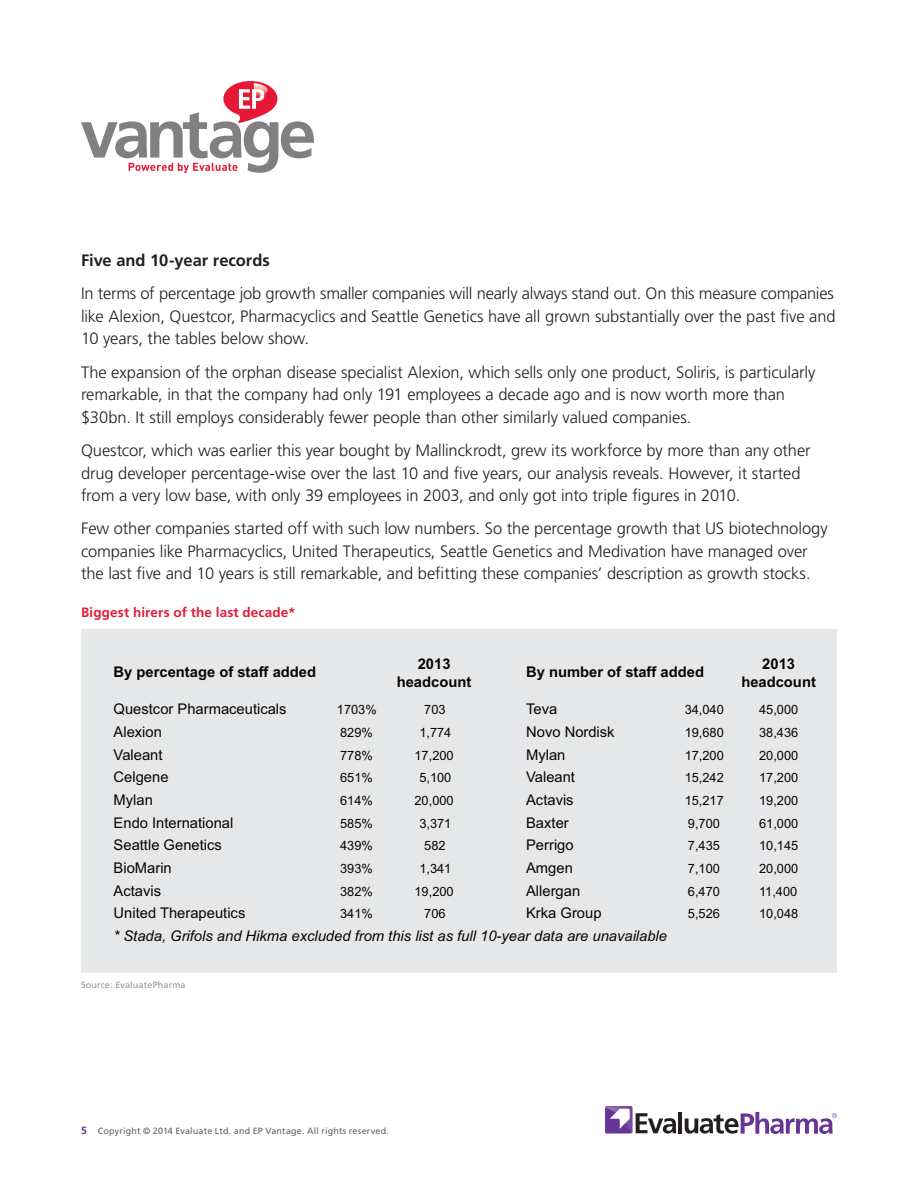
<style>
.page{position:relative;width:918px;height:1188px;background:#fff}
.page>*{position:absolute;margin:0;border:0;box-sizing:border-box;transform-origin:0 0}
.t1{font:300 16.5px/22.5px "Frutiger";letter-spacing:-.005em;color:#231f20}
.t2{font:700 16.5px "Frutiger";color:#231f20}
.t3{font:14.7px "Arial";color:#040503}
.t4{font:italic 14.7px "Arial";color:#040503}
.t5{font:700 14.7px/17.9px "Arial";color:#040503;text-align:center}
.t6{font:700 13.5px "Frutiger";letter-spacing:.01em;color:#e31c38}
.t7{font:12.75px "Arial";color:#040503}
.t8{font:9px "Frutiger";letter-spacing:.02em;color:#636366}
.t9{font:9px "Frutiger";letter-spacing:.02em;color:#939598}
.s1{font-weight:700;font-size:10.5px;color:#642d89}
</style>
<div class="page">
<hr style="left:678px;top:1112px;width:4px;height:21px;background:#231f20">
<svg style="left:605px;top:1106px;width:71px;height:28px"></svg>
<svg style="left:685px;top:1112px;width:152px;height:22px"></svg>
<svg style="left:81px;top:81px;width:233px;height:92px"></svg>
<div style="left:81px;top:629px;width:756px;height:344px;background:#e6e7e9"></div>
<p class="t2" style="left:81px;top:251px;width:190px">Five and 10-year records</p>
<p class="t1" style="left:81px;top:283px;width:756px;text-align:justify">In terms of percentage job growth smaller companies will nearly always stand out. On this measure companies like Alexion, Questcor, Pharmacyclics and Seattle Genetics have all grown substantially over the past five and 10 years, the tables below show.</p>
<p class="t1" style="left:81px;top:361px;width:736px">The expansion of the orphan disease specialist Alexion, which sells only one product, Soliris, is particularly remarkable, in that the company had only 191 employees a decade ago and is now worth more than $30bn. It still employs considerably fewer people than other similarly valued companies.</p>
<p class="t1" style="left:81px;top:439px;width:731px">Questcor, which was earlier this year bought by Mallinckrodt, grew its workforce by more than any other drug developer percentage-wise over the last 10 and five years, our analysis reveals. However, it started from a very low base, with only 39 employees in 2003, and only got into triple figures in 2010.</p>
<p class="t1" style="left:81px;top:518px;width:748px">Few other companies started off with such low numbers. So the percentage growth that US biotechnology companies like Pharmacyclics, United Therapeutics, Seattle Genetics and Medivation have managed over the last five and 10 years is still remarkable, and befitting these companies’ description as growth stocks.</p>
<p class="t6" style="left:81px;top:605px;width:216px">Biggest hirers of the last decade*</p>
<p class="t5" style="left:397px;top:655px;width:76px">2013 headcount</p>
<p class="t5" style="left:741px;top:655px;width:76px">2013 headcount</p>
<p class="t5" style="left:114px;top:664px;width:204px">By percentage of staff added</p>
<p class="t5" style="left:526px;top:664px;width:179px">By number of staff added</p>
<p class="t3" style="left:114px;top:700px;width:175px">Questcor Pharmaceuticals</p>
<p class="t7" style="left:337px;top:702px;width:41px">1703%</p>
<p class="t7" style="left:424px;top:702px;width:23px">703</p>
<p class="t3" style="left:526px;top:700px;width:33px">Teva</p>
<p class="t7" style="left:685px;top:702px;width:41px">34,040</p>
<p class="t7" style="left:759px;top:702px;width:41px">45,000</p>
<p class="t3" style="left:114px;top:722px;width:50px">Alexion</p>
<p class="t7" style="left:340px;top:724px;width:34px">829%</p>
<p class="t7" style="left:419px;top:724px;width:34px">1,774</p>
<p class="t3" style="left:526px;top:722px;width:90px">Novo Nordisk</p>
<p class="t7" style="left:685px;top:724px;width:41px">19,680</p>
<p class="t7" style="left:759px;top:724px;width:41px">38,436</p>
<p class="t3" style="left:114px;top:745px;width:50px">Valeant</p>
<p class="t7" style="left:340px;top:747px;width:34px">778%</p>
<p class="t7" style="left:415px;top:747px;width:41px">17,200</p>
<p class="t3" style="left:526px;top:745px;width:41px">Mylan</p>
<p class="t7" style="left:685px;top:747px;width:41px">17,200</p>
<p class="t7" style="left:759px;top:747px;width:41px">20,000</p>
<p class="t3" style="left:114px;top:768px;width:56px">Celgene</p>
<p class="t7" style="left:340px;top:770px;width:34px">651%</p>
<p class="t7" style="left:419px;top:770px;width:34px">5,100</p>
<p class="t3" style="left:526px;top:768px;width:50px">Valeant</p>
<p class="t7" style="left:685px;top:770px;width:41px">15,242</p>
<p class="t7" style="left:759px;top:770px;width:41px">17,200</p>
<p class="t3" style="left:114px;top:790px;width:41px">Mylan</p>
<p class="t7" style="left:340px;top:792px;width:34px">614%</p>
<p class="t7" style="left:415px;top:792px;width:41px">20,000</p>
<p class="t3" style="left:526px;top:790px;width:49px">Actavis</p>
<p class="t7" style="left:685px;top:792px;width:41px">15,217</p>
<p class="t7" style="left:759px;top:792px;width:41px">19,200</p>
<p class="t3" style="left:114px;top:813px;width:121px">Endo International</p>
<p class="t7" style="left:340px;top:815px;width:34px">585%</p>
<p class="t7" style="left:419px;top:815px;width:34px">3,371</p>
<p class="t3" style="left:526px;top:813px;width:44px">Baxter</p>
<p class="t7" style="left:688px;top:815px;width:34px">9,700</p>
<p class="t7" style="left:759px;top:815px;width:41px">61,000</p>
<p class="t3" style="left:114px;top:835px;width:110px">Seattle Genetics</p>
<p class="t7" style="left:340px;top:837px;width:34px">439%</p>
<p class="t7" style="left:424px;top:837px;width:23px">582</p>
<p class="t3" style="left:526px;top:835px;width:49px">Perrigo</p>
<p class="t7" style="left:688px;top:837px;width:34px">7,435</p>
<p class="t7" style="left:759px;top:837px;width:41px">10,145</p>
<p class="t3" style="left:114px;top:858px;width:60px">BioMarin</p>
<p class="t7" style="left:340px;top:860px;width:34px">393%</p>
<p class="t7" style="left:419px;top:860px;width:34px">1,341</p>
<p class="t3" style="left:526px;top:858px;width:48px">Amgen</p>
<p class="t7" style="left:688px;top:860px;width:34px">7,100</p>
<p class="t7" style="left:759px;top:860px;width:41px">20,000</p>
<p class="t3" style="left:114px;top:881px;width:49px">Actavis</p>
<p class="t7" style="left:340px;top:883px;width:34px">382%</p>
<p class="t7" style="left:415px;top:883px;width:41px">19,200</p>
<p class="t3" style="left:526px;top:881px;width:56px">Allergan</p>
<p class="t7" style="left:688px;top:883px;width:34px">6,470</p>
<p class="t7" style="left:759px;top:883px;width:40px">11,400</p>
<p class="t3" style="left:114px;top:903px;width:133px">United Therapeutics</p>
<p class="t7" style="left:340px;top:905px;width:34px">341%</p>
<p class="t7" style="left:424px;top:905px;width:23px">706</p>
<p class="t3" style="left:526px;top:903px;width:77px">Krka Group</p>
<p class="t7" style="left:688px;top:905px;width:34px">5,526</p>
<p class="t7" style="left:759px;top:905px;width:41px">10,048</p>
<p class="t4" style="left:114px;top:926px;width:555px">* Stada, Grifols and Hikma excluded from this list as full 10-year data are unavailable</p>
<p class="t9" style="left:81px;top:980px;width:106px">Source: EvaluatePharma</p>
<p class="t8" style="left:81px;top:1126px;width:310px"><span class="s1">5</span> Copyright © 2014 Evaluate Ltd. and EP Vantage. All rights reserved.</p>
</div>
